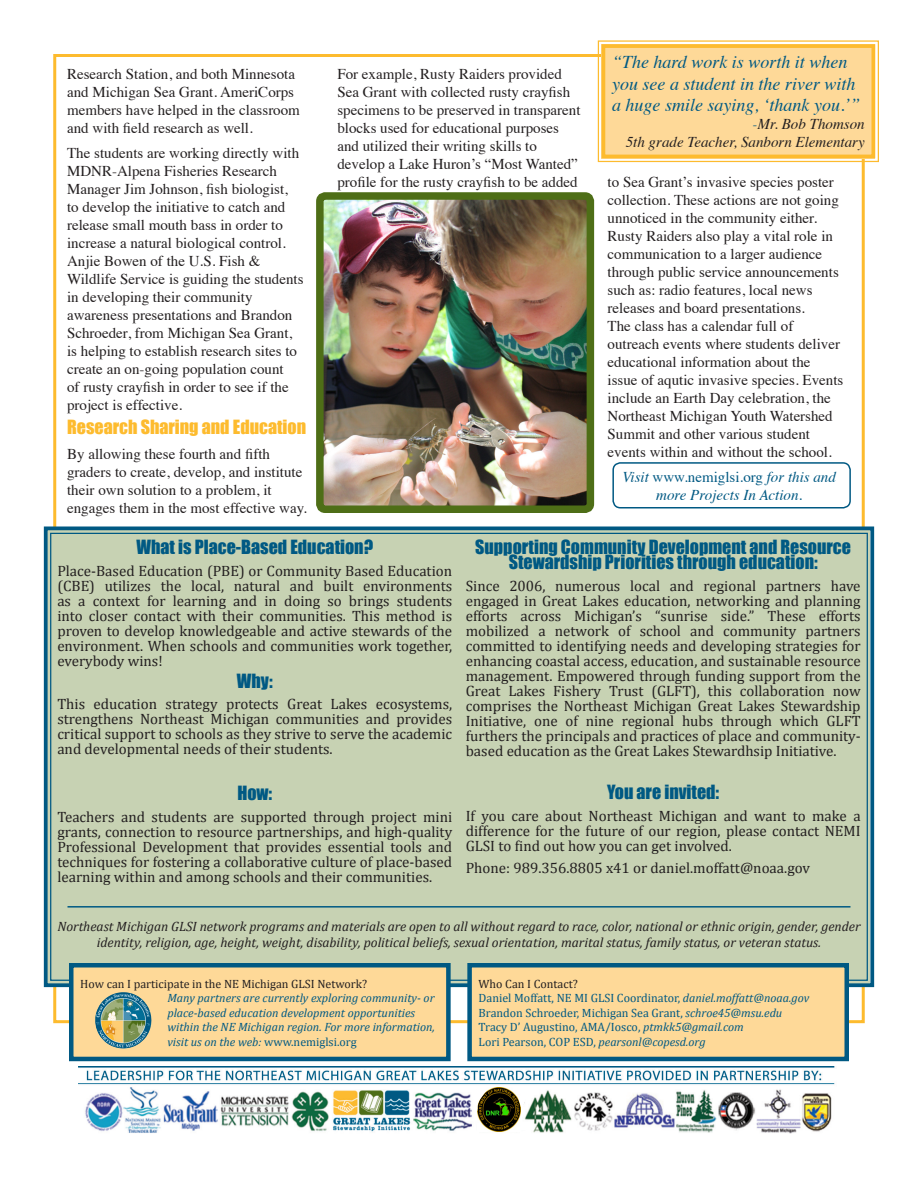
<style>
.page{position:relative;width:918px;height:1188px;background:#fff}
.page>*{position:absolute;margin:0;border:0;box-sizing:border-box;transform-origin:0 0}
.t1{font:18px/15px "Impact";color:#005983;text-align:center}
.t2{font:italic 18px/21.6px "Times";color:#005983}
.t3{font:18px "Impact";color:#fdbb2e}
.t4{font:15px/15px "Cambria";color:#231f20;text-align:justify}
.t5{font:15px/18px "Times";color:#231f20}
.t6{font:italic 15px/18px "Times";color:#005983;text-align:center}
.t7{font:italic 15px "Times";color:#231f20}
.t8{font:italic 13.5px/16.2px "Cambria";color:#231f20;text-align:center}
.t9{font:12px "Cambria";color:#005983}
.t10{font:italic 12px/14.4px "Cambria";color:#005983}
.t11{font:12px "Cambria";color:#231f20}
.s1{color:#005983}
.s2{font-style:normal}
.s3{font-style:italic}
</style>
<div class="page">
<svg style="left:597px;top:40px;width:282px;height:123px;background:#fdda9a"></svg>
<div style="left:602px;top:44px;width:273px;height:114px;border:4px solid #fdbb2e"></div>
<div style="left:43px;top:525px;width:832px;height:464px;background:#c7d2b3"></div>
<img style="left:79px;top:1066px;width:756px;height:68px">
<img style="left:477px;top:1088px;width:43px;height:44px">
<img style="left:325px;top:201px;width:260px;height:303px">
<div style="left:316px;top:192px;width:278px;height:321px;border:8px solid #4e6e17;border-radius:5px"></div>
<svg style="left:470px;top:1089px;width:17px;height:25px"></svg>
<svg style="left:517px;top:1094px;width:10px;height:16px"></svg>
<div style="left:612px;top:462px;width:239px;height:47px;border:2px solid #005983;border-radius:7px"></div>
<div style="left:71px;top:965px;width:377px;height:94px;background:#fed998"></div>
<div style="left:69px;top:963px;width:382px;height:98px;border:4px solid #005983"></div>
<div style="left:470px;top:965px;width:377px;height:94px;background:#fed998"></div>
<div style="left:467px;top:963px;width:382px;height:98px;border:4px solid #005983"></div>
<img style="left:95px;top:992px;width:57px;height:57px">
<hr style="left:68px;top:906px;width:782px;height:2px;background:#005983">
<p class="t5" style="left:67px;top:63px;width:234px">Research Station, and both Minnesota and Michigan Sea Grant. AmeriCorps members have helped in the classroom and with field research as well.</p>
<p class="t5" style="left:67px;top:142px;width:238px">The students are working directly with MDNR-Alpena Fisheries Research Manager Jim Johnson, fish biologist,<br>to develop the initiative to catch and release small mouth bass in order to increase a natural biological control.<br>Anjie Bowen of the U.S. Fish &amp; Wildlife Service is guiding the students in developing their community awareness presentations and Brandon Schroeder, from Michigan Sea Grant, is helping to establish research sites to create an on-going population count<br>of rusty crayfish in order to see if the project is effective.</p>
<p class="t3" style="left:67px;top:413px;width:240px">Research Sharing and Education</p>
<p class="t5" style="left:67px;top:444px;width:241px">By allowing these fourth and fifth graders to create, develop, and institute their own solution to a problem, it engages them in the most effective way.</p>
<p class="t5" style="left:337px;top:63px;width:245px">For example, Rusty Raiders provided Sea Grant with collected rusty crayfish specimens to be preserved in transparent blocks used for educational purposes and utilized their writing skills to develop a Lake Huron’s “Most Wanted” profile for the rusty crayfish to be added</p>
<p class="t2" style="left:612px;top:50px;width:250px">“The hard work is worth it when you see a student in the river with a huge smile saying, ‘thank you.’”</p>
<p class="t7" style="left:753px;top:111px;width:114px"><span class="s1">-</span>Mr. Bob Thomson</p>
<p class="t7" style="left:626px;top:129px;width:241px">5th grade Teacher, Sanborn Elementary</p>
<p class="t5" style="left:608px;top:172px;width:237px">to Sea Grant’s invasive species poster collection. These actions are not going unnoticed in the community either.<br>Rusty Raiders also play a vital role in communication to a larger audience through public service announcements such as: radio features, local news releases and board presentations.<br>The class has a calendar full of outreach events where students deliver educational information about the issue of aqutic invasive species. Events include an Earth Day celebration, the Northeast Michigan Youth Watershed Summit and other various student events within and without the school.</p>
<p class="t6" style="left:623px;top:467px;width:215px">Visit <span class="s2">www.nemiglsi.org</span> for this and more Projects In Action.</p>
<p class="t1" style="left:136px;top:539px;width:238px">What is Place-Based Education?</p>
<p class="t4" style="left:57px;top:563px;width:396px">Place-Based Education (PBE) or Community Based Education (CBE) utilizes the local, natural and built environments as a context for learning and in doing so brings students into closer contact with their communities. This method is proven to develop knowledgeable and active stewards of the environment. When schools and communities work together, everybody wins!</p>
<p class="t1" style="left:237px;top:673px;width:37px">Why:</p>
<p class="t4" style="left:57px;top:697px;width:396px">This education strategy protects Great Lakes ecosystems, strengthens Northeast Michigan communities and provides critical support to schools as they strive to serve the academic and developmental needs of their students.</p>
<p class="t1" style="left:237px;top:785px;width:36px">How:</p>
<p class="t4" style="left:57px;top:809px;width:396px">Teachers and students are supported through project mini grants, connection to resource partnerships, and high-quality Professional Development that provides essential tools and techniques for fostering a collaborative culture of place-based learning within and among schools and their communities.</p>
<p class="t1" style="left:475px;top:539px;width:377px">Supporting Community Development and Resource<br>Stewardship Priorities through education:</p>
<p class="t4" style="left:466px;top:578px;width:396px">Since 2006, numerous local and regional partners have engaged in Great Lakes education, networking and planning efforts across Michigan’s “sunrise side.” These efforts mobilized a network of school and community partners committed to identifying needs and developing strategies for enhancing coastal access, education, and sustainable resource management. Empowered through funding support from the Great Lakes Fishery Trust (GLFT), this collaboration now comprises the Northeast Michigan Great Lakes Stewardship Initiative, one of nine regional hubs through which GLFT furthers the principals and practices of place and community&shy;based education as the Great Lakes Stewardhsip Initiative.</p>
<p class="t1" style="left:607px;top:784px;width:114px">You are invited:</p>
<p class="t4" style="left:466px;top:809px;width:396px">If you care about Northeast Michigan and want to make a difference for the future of our region, please contact NEMI GLSI to find out how you can get involved.</p>
<p class="t4" style="left:466px;top:860px;width:346px">Phone: 989.356.8805 x41 or daniel.moffatt@noaa.gov</p>
<p class="t8" style="left:57px;top:918px;width:805px">Northeast Michigan GLSI network programs and materials are open to all without regard to race, color, national or ethnic origin, gender, gender identity, religion, age, height, weight, disability, political beliefs, sexual orientation, marital status, family status, or veteran status.</p>
<p class="t11" style="left:80px;top:977px;width:288px">How can I participate in the NE Michigan GLSI Network?</p>
<p class="t10" style="left:167px;top:991px;width:269px">Many partners are currently exploring community- or place-based education development opportunities within the NE Michigan region. For more information, visit us on the web: <span class="s2">www.nemiglsi.org</span></p>
<p class="t11" style="left:479px;top:977px;width:101px">Who Can I Contact?</p>
<p class="t9" style="left:479px;top:991px;width:332px">Daniel Moffatt, NE MI GLSI Coordinator, <span class="s3">daniel.moffatt@noaa.gov</span></p>
<p class="t9" style="left:479px;top:1006px;width:305px">Brandon Schroeder, Michigan Sea Grant, <span class="s3">schroe45@msu.edu</span></p>
<p class="t9" style="left:479px;top:1020px;width:267px">Tracy D’ Augustino, AMA/Iosco, <span class="s3">ptmkk5@gmail.com</span></p>
<p class="t9" style="left:479px;top:1034px;width:229px">Lori Pearson, COP ESD, <span class="s3">pearsonl@copesd.org</span></p>
</div>
